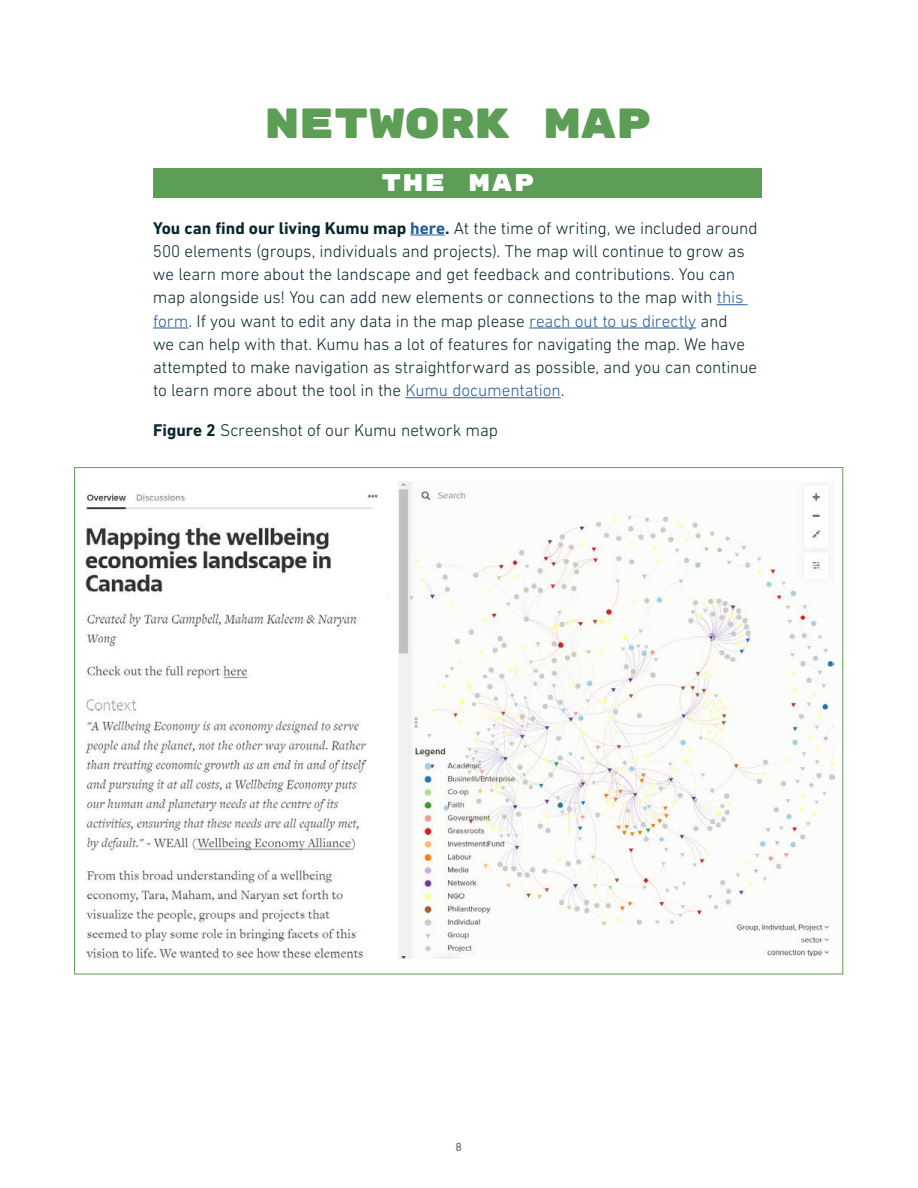
<style>
.page{position:relative;width:918px;height:1188px;background:#fff}
.page>*{position:absolute;margin:0;border:0;box-sizing:border-box;transform-origin:0 0}
.t1{font:42px "Rubik Mono One";letter-spacing:-.02em;color:#5c9e55}
.t2{font:24px "Rubik Mono One";letter-spacing:.065em;color:#fff}
.t3{font:300 17.25px/23.2px "DIN Next LT Pro";letter-spacing:-.005em;color:#07272d}
.t4{font:12px "DIN Next LT Pro";color:#626466}
.s1{font-weight:700}
.s2{font-weight:700;color:#215e9e}
.s3{color:#215e9e}
</style>
<div class="page">
<div style="left:153px;top:169px;width:609px;height:29px;background:#5c9e55"></div>
<hr style="left:410px;top:235px;width:35px;height:1px;background:#215e9e">
<hr style="left:717px;top:304px;width:31px;height:1px;background:#215e9e">
<hr style="left:153px;top:328px;width:36px;height:1px;background:#215e9e">
<hr style="left:529px;top:328px;width:167px;height:1px;background:#215e9e">
<hr style="left:405px;top:397px;width:156px;height:1px;background:#215e9e">
<img style="left:85px;top:481px;width:749px;height:478px">
<h1 class="t1" style="left:264px;top:109px;width:387px">NETWORK MAP</h1>
<h2 class="t2" style="left:381px;top:174px;width:154px">THE MAP</h2>
<p class="t3" style="left:153px;top:217px;width:606px"><span class="s1">You can find our living Kumu map</span> <span class="s2">here</span><span class="s1">.</span> At the time of writing, we included around 500 elements (groups, individuals and projects). The map will continue to grow as we learn more about the landscape and get feedback and contributions. You can map alongside us! You can add new elements or connections to the map with <span class="s3">this form</span>. If you want to edit any data in the map please <span class="s3">reach out to us directly</span> and<br>we can help with that. Kumu has a lot of features for navigating the map. We have attempted to make navigation as straightforward as possible, and you can continue to learn more about the tool in the <span class="s3">Kumu documentation</span>.</p>
<p class="t3" style="left:153px;top:420px;width:346px"><span class="s1">Figure 2</span> Screenshot of our Kumu network map</p>
<p class="t4" style="left:455px;top:1143px;width:8px">8</p>
</div>
